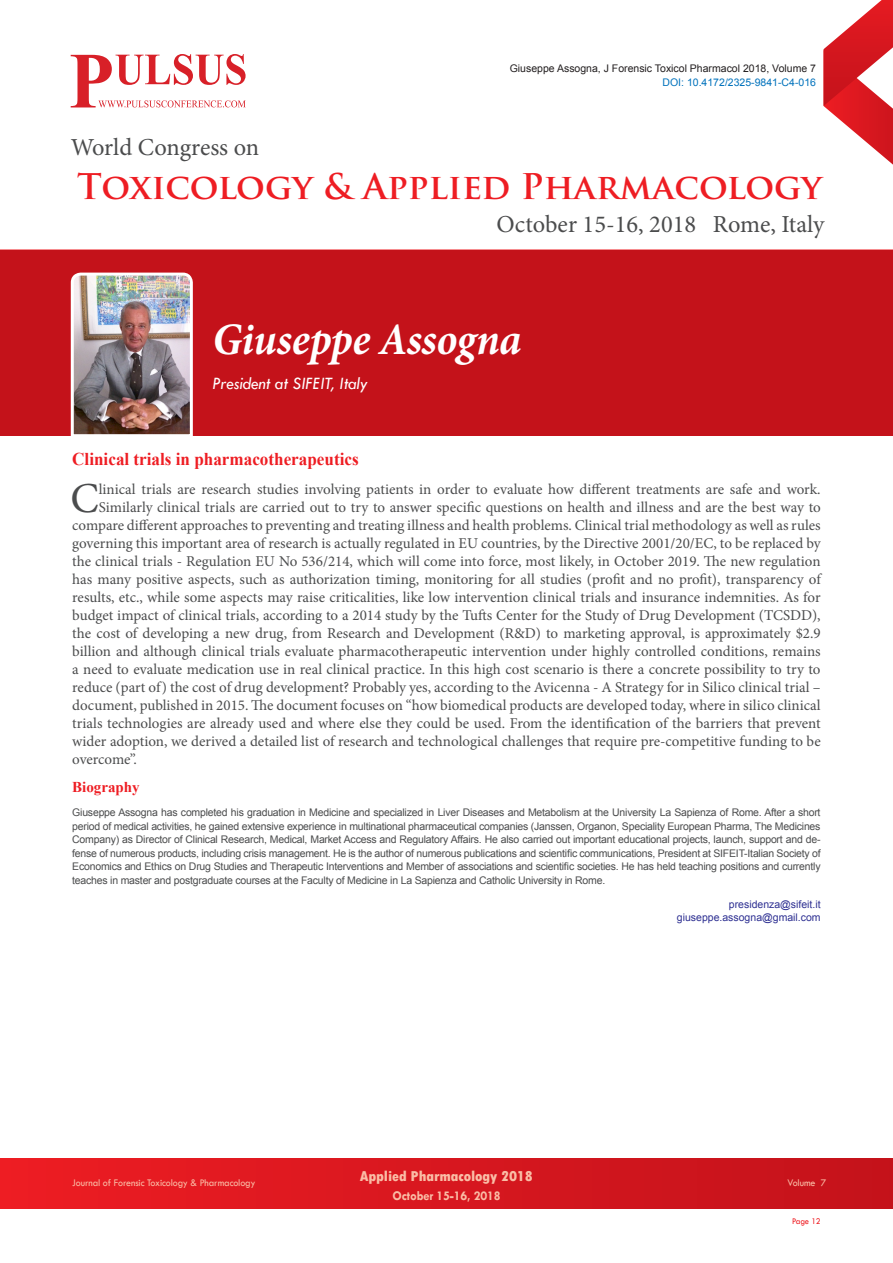
<style>
.page{position:relative;width:893px;height:1263px;background:#fff}
.page>*{position:absolute;margin:0;border:0;box-sizing:border-box;transform-origin:0 0}
.t1{font:italic 700 45px "Minion Pro";letter-spacing:-.015em;color:#fff;scale:.95 1}
.Abstract{font:42.75px "Minion Pro";color:#4b4c4d}
.t2{font:700 34.5px "Trajan Pro";color:#ee1d23}
.t3{font:24.45px "Minion Pro";color:#4b4c4d}
.t4{font:700 18px "Times New Roman";color:#ee1d23;scale:.95 1}
.t5{font:italic 18px "Tw Cen";letter-spacing:-.01em;color:#fff;scale:.95 1}
.Abstract-2{font:15px "Minion Pro";color:#4b4c4d}
.t6{font:800 condensed 15px "Tw Cen";letter-spacing:-.01em;color:#fabda6;scale:1.1 1}
.Bio_Heading{font:700 15px "Times New Roman";color:#ee1d23}
.t7{font:700 13.5px "Tw Cen";letter-spacing:-.01em;color:#fabda6;scale:.95 1}
.Biography{font:10.5px/13.5px "Arial";letter-spacing:-.02em;color:#4b4c4d;text-align:justify}
.t8{font:10.5px "Arial";color:#231f20}
.t9{font:10.5px "Tw Cen";letter-spacing:-.01em;color:#fabda6;scale:.95 1}
.Biography-2{font:10.5px "Arial";color:#2e3092}
.t10{font:10.5px "Arial";color:#0072bc}
.t11{font:9px "Tw Cen";letter-spacing:-.02em;color:#ee1d23;scale:.95 1}
</style>
<div class="page">
<div style="left:0;top:1159px;width:892px;height:49px;background:linear-gradient(to right,#ed1d23,#c3121b)"></div>
<svg style="left:71px;top:54px;width:175px;height:53px"></svg>
<svg style="left:824px;top:0;width:69px;height:165px"></svg>
<div style="left:0;top:250px;width:893px;height:186px;background:#c4121a"></div>
<img style="left:70px;top:272px;width:123px;height:164px">
<h3 class="t3" style="left:71px;top:131px;width:190px">World Congress on</h3>
<p class="t8" style="left:510px;top:61px;width:308px">Giuseppe Assogna, J Forensic Toxicol Pharmacol 2018, Volume 7</p>
<p class="t10" style="left:662px;top:76px;width:155px">DOI: 10.4172/2325-9841-C4-016</p>
<h3 class="t2" style="left:77px;top:165px;width:746px">Toxicology &amp; Applied Pharmacology</h3>
<h3 class="t3" style="left:496px;top:208px;width:329px">October 15-16, 2018 Rome, Italy</h3>
<p class="t1" style="left:213px;top:307px;width:327px">Giuseppe Assogna</p>
<p class="t5" style="left:213px;top:372px;width:165px">President at SIFEIT, Italy</p>
<p class="t4" style="left:72px;top:446px;width:303px">Clinical trials in pharmacotherapeutics</p>
<p class="Abstract" style="left:70px;top:469px;width:30px">C</p>
<p class="Abstract-2" style="left:99px;top:479px;width:723px">linical trials are research studies involving patients in order to evaluate how different treatments are safe and work.</p>
<p class="Abstract-2" style="left:99px;top:497px;width:723px">Similarly clinical trials are carried out to try to answer specific questions on health and illness and are the best way to</p>
<p class="Abstract-2" style="left:72px;top:515px;width:750px">compare different approaches to preventing and treating illness and health problems. Clinical trial methodology as well as rules</p>
<p class="Abstract-2" style="left:72px;top:533px;width:750px">governing this important area of research is actually regulated in EU countries, by the Directive 2001/20/EC, to be replaced by</p>
<p class="Abstract-2" style="left:72px;top:551px;width:750px">the clinical trials - Regulation EU No 536/214, which will come into force, most likely, in October 2019. The new regulation</p>
<p class="Abstract-2" style="left:72px;top:569px;width:750px">has many positive aspects, such as authorization timing, monitoring for all studies (profit and no profit), transparency of</p>
<p class="Abstract-2" style="left:72px;top:587px;width:750px">results, etc., while some aspects may raise criticalities, like low intervention clinical trials and insurance indemnities. As for</p>
<p class="Abstract-2" style="left:72px;top:605px;width:750px">budget impact of clinical trials, according to a 2014 study by the Tufts Center for the Study of Drug Development (TCSDD),</p>
<p class="Abstract-2" style="left:72px;top:623px;width:750px">the cost of developing a new drug, from Research and Development (R&amp;D) to marketing approval, is approximately $2.9</p>
<p class="Abstract-2" style="left:72px;top:641px;width:750px">billion and although clinical trials evaluate pharmacotherapeutic intervention under highly controlled conditions, remains</p>
<p class="Abstract-2" style="left:72px;top:659px;width:750px">a need to evaluate medication use in real clinical practice. In this high cost scenario is there a concrete possibility to try to</p>
<p class="Abstract-2" style="left:72px;top:677px;width:750px">reduce (part of) the cost of drug development? Probably yes, according to the Avicenna - A Strategy for in Silico clinical trial –</p>
<p class="Abstract-2" style="left:72px;top:695px;width:750px">document, published in 2015. The document focuses on “how biomedical products are developed today, where in silico clinical</p>
<p class="Abstract-2" style="left:72px;top:713px;width:750px">trials technologies are already used and where else they could be used. From the identification of the barriers that prevent</p>
<p class="Abstract-2" style="left:72px;top:731px;width:750px">wider adoption, we derived a detailed list of research and technological challenges that require pre-competitive funding to be</p>
<p class="Abstract-2" style="left:72px;top:749px;width:66px">overcome”.</p>
<p class="Bio_Heading" style="left:72px;top:777px;width:69px">Biography</p>
<p class="Biography" style="left:72px;top:806px;width:750px">Giuseppe Assogna has completed his graduation in Medicine and specialized in Liver Diseases and Metabolism at the University La Sapienza of Rome. After a short period of medical activities, he gained extensive experience in multinational pharmaceutical companies (Janssen, Organon, Speciality European Pharma, The Medicines Company) as Director of Clinical Research, Medical, Market Access and Regulatory Affairs. He also carried out important educational projects, launch, support and de&shy;fense of numerous products, including crisis management. He is the author of numerous publications and scientific communications, President at SIFEIT-Italian Society of Economics and Ethics on Drug Studies and Therapeutic Interventions and Member of associations and scientific societies. He has held teaching positions and currently teaches in master and postgraduate courses at the Faculty of Medicine in La Sapienza and Catholic University in Rome.</p>
<p class="Biography-2" style="left:729px;top:897px;width:93px">presidenza@sifeit.it</p>
<p class="Biography-2" style="left:677px;top:911px;width:145px">giuseppe.assogna@gmail.com</p>
<p class="t6" style="left:360px;top:1167px;width:159px">Applied Pharmacology 2018</p>
<p class="t7" style="left:392px;top:1187px;width:115px">October 15-16, 2018</p>
<p class="t9" style="left:72px;top:1176px;width:194px">Journal of Forensic Toxicology &amp; Pharmacology</p>
<p class="t9" style="left:787px;top:1176px;width:42px">Volume 7</p>
<p class="t11" style="left:792px;top:1215px;width:32px">Page 12</p>
</div>
